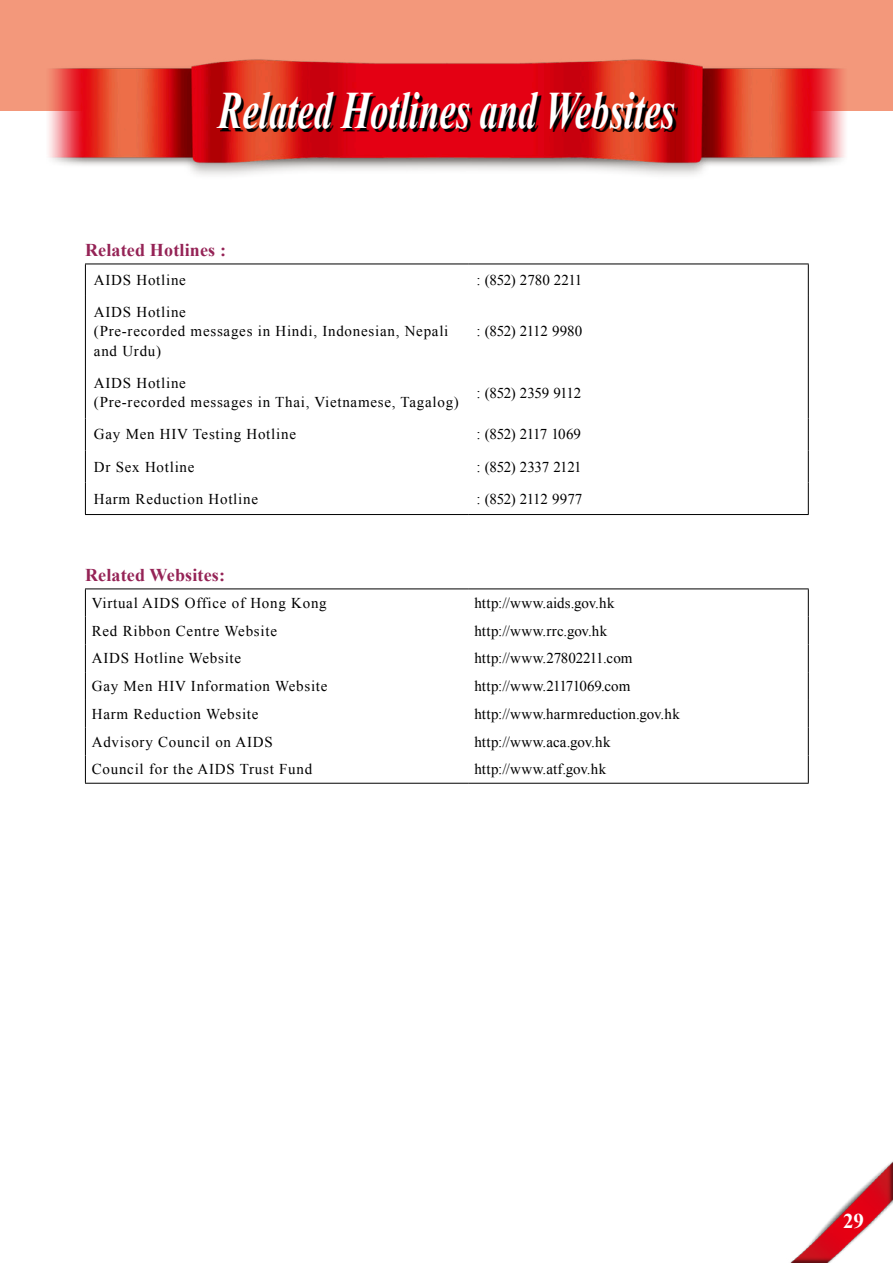
<style>
.page{position:relative;width:893px;height:1263px;background:#fff}
.page>*{position:absolute;margin:0;border:0;box-sizing:border-box;transform-origin:0 0}
.t1{font:italic 700 52.5px "Times New Roman";color:#fff;scale:.7 1}
.t2{font:700 21px "Times New Roman";color:#fff}
.Name_Chi{font:700 18px "Times New Roman";letter-spacing:.01em;color:#952356}
.t3{font:15px/32px "Times New Roman";letter-spacing:.05em;color:#000}
.t4{font:15px "Times New Roman";letter-spacing:-.01em;color:#000}
.t5{font:15px "Times New Roman";letter-spacing:.01em;color:#000}
.t6{font:15px "Times New Roman";color:#000}
.t7{font:15px "Times New Roman";letter-spacing:-.005em;color:#000}
.t8{font:15px "Times New Roman";letter-spacing:.015em;color:#000}
.t9{font:15px "Times New Roman";letter-spacing:.03em;color:#000}
.t10{font:15px "Times New Roman";letter-spacing:.02em;color:#000}
.t11{font:15px "Times New Roman";letter-spacing:.025em;color:#000}
.t12{font:15px "Times New Roman";letter-spacing:-.02em;color:#000}
.t13{font:15px "Times New Roman";letter-spacing:-.035em;color:#000}
.t14{font:15px "Times New Roman";letter-spacing:-.025em;color:#000}
</style>
<div class="page">
<img style="left:0;top:0;width:893px;height:175px">
<img style="left:790px;top:1161px;width:103px;height:102px">
<svg style="left:220px;top:95px;width:457px;height:37px"></svg>
<hr style="left:85px;top:264px;width:383px;height:1px;background:#000">
<hr style="left:85px;top:264px;width:1px;height:32px;background:#000">
<hr style="left:468px;top:264px;width:341px;height:1px;background:#000">
<hr style="left:808px;top:264px;width:1px;height:32px;background:#000">
<hr style="left:85px;top:296px;width:1px;height:71px;background:#000">
<hr style="left:808px;top:296px;width:1px;height:71px;background:#000">
<hr style="left:85px;top:367px;width:1px;height:51px;background:#000">
<hr style="left:808px;top:367px;width:1px;height:51px;background:#000">
<hr style="left:85px;top:418px;width:1px;height:32px;background:#000">
<hr style="left:808px;top:418px;width:1px;height:32px;background:#000">
<hr style="left:85px;top:450px;width:1px;height:32px;background:#000">
<hr style="left:808px;top:450px;width:1px;height:32px;background:#000">
<hr style="left:85px;top:482px;width:1px;height:32px;background:#000">
<hr style="left:808px;top:482px;width:1px;height:32px;background:#000">
<hr style="left:85px;top:514px;width:383px;height:1px;background:#000">
<hr style="left:468px;top:514px;width:341px;height:1px;background:#000">
<svg style="left:86px;top:589px;width:722px;height:194px"></svg>
<hr style="left:85px;top:588px;width:383px;height:1px;background:#000">
<hr style="left:468px;top:588px;width:341px;height:1px;background:#000">
<svg style="left:85px;top:589px;width:1px;height:194px"></svg>
<svg style="left:808px;top:589px;width:1px;height:194px"></svg>
<hr style="left:85px;top:783px;width:383px;height:1px;background:#000">
<hr style="left:468px;top:783px;width:341px;height:1px;background:#000">
<h1 class="t1" style="left:218px;top:74px;width:654px">Related Hotlines and Websites</h1>
<p class="Name_Chi" style="left:85px;top:238px;width:143px">Related Hotlines :</p>
<p class="t3" style="left:94px;top:264px;width:93px">AIDS Hotline</p>
<p class="t4" style="left:477px;top:270px;width:107px">: (852) 2780 2211</p>
<p class="t3" style="left:94px;top:302px;width:356px;line-height:19.5px">AIDS Hotline<br>(Pre-recorded messages in Hindi, Indonesian, Nepali</p>
<p class="t4" style="left:477px;top:321px;width:107px">: (852) 2112 9980</p>
<p class="t3" style="left:94px;top:335px;width:93px">and Urdu)<br>AIDS Hotline</p>
<p class="t3" style="left:94px;top:386px;width:366px">(Pre-recorded messages in Thai, Vietnamese, Tagalog)<br>Gay Men HIV Testing Hotline</p>
<p class="t12" style="left:477px;top:383px;width:106px">: (852) 2359 9112</p>
<p class="t13" style="left:477px;top:424px;width:106px">: (852) 2117 1069</p>
<p class="t3" style="left:94px;top:450px;width:102px">Dr Sex Hotline</p>
<p class="t14" style="left:477px;top:456px;width:107px">: (852) 2337 2121</p>
<p class="t3" style="left:94px;top:482px;width:166px">Harm Reduction Hotline</p>
<p class="t4" style="left:477px;top:488px;width:107px">: (852) 2112 9977</p>
<p class="Name_Chi" style="left:85px;top:563px;width:142px">Related Websites:</p>
<p class="t3" style="left:92px;top:586px;width:236px">Virtual AIDS Office of Hong Kong</p>
<p class="t8" style="left:474px;top:593px;width:142px">http://www.aids.gov.hk</p>
<p class="t3" style="left:92px;top:614px;width:187px">Red Ribbon Centre Website</p>
<p class="t9" style="left:474px;top:620px;width:134px">http://www.rrc.gov.hk</p>
<p class="t3" style="left:92px;top:642px;width:151px">AIDS Hotline Website</p>
<p class="t6" style="left:474px;top:648px;width:160px">http://www.27802211.com</p>
<p class="t3" style="left:92px;top:670px;width:237px">Gay Men HIV Information Website</p>
<p class="t7" style="left:474px;top:676px;width:157px">http://www.21171069.com</p>
<p class="t3" style="left:92px;top:697px;width:168px">Harm Reduction Website</p>
<p class="t5" style="left:474px;top:704px;width:207px">http://www.harmreduction.gov.hk</p>
<p class="t3" style="left:92px;top:725px;width:183px">Advisory Council on AIDS</p>
<p class="t10" style="left:474px;top:731px;width:138px">http://www.aca.gov.hk</p>
<p class="t3" style="left:92px;top:753px;width:222px">Council for the AIDS Trust Fund</p>
<p class="t11" style="left:474px;top:759px;width:133px">http://www.atf.gov.hk</p>
<h2 class="t2" style="left:843px;top:1206px;width:22px">29</h2>
</div>
